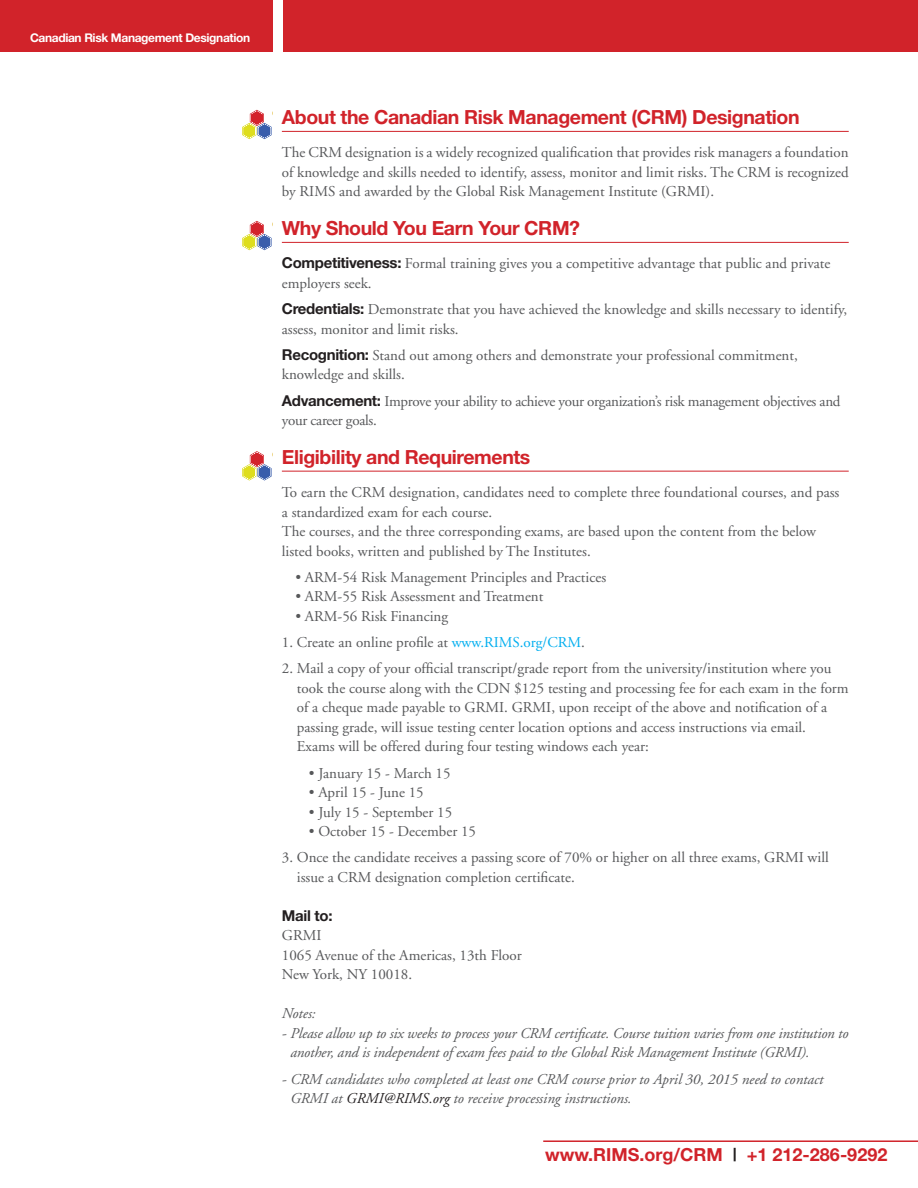
<style>
.page{position:relative;width:918px;height:1188px;background:#fff}
.page>*{position:absolute;margin:0;border:0;box-sizing:border-box;transform-origin:0 0}
.t1{font:700 19.5px "Helvetica Neue";letter-spacing:-.02em;color:#d1232a}
.t2{font:700 18px "Helvetica Neue";color:#d1232a}
.t3{font:15px/19.5px "Adobe Garamond";color:#57585a}
.t4{font:italic 15px/19.5px "Adobe Garamond";letter-spacing:-.01em;color:#57585a}
.t5{font:15px/19.5px "Adobe Garamond";letter-spacing:-.02em;color:#57585a}
.t6{font:700 15px "Helvetica Neue";letter-spacing:-.02em;color:#231f20}
.t7{font:700 12px "Helvetica Neue";letter-spacing:-.03em;color:#fff}
.s1{font-family:"Helvetica Neue";font-weight:700;color:#231f20}
.s2{color:#00aeef}
.s3{color:#231f20}
</style>
<div class="page">
<hr style="left:282px;top:131px;width:567px;height:1px;background:#d1232a">
<hr style="left:282px;top:242px;width:567px;height:1px;background:#d1232a">
<hr style="left:282px;top:471px;width:567px;height:1px;background:#d1232a">
<div style="left:0;top:0;width:272px;height:52px;background:#d1232a"></div>
<div style="left:284px;top:0;width:634px;height:52px;background:#d1232a"></div>
<hr style="left:543px;top:1140px;width:375px;height:2px;background:#d1232a">
<svg style="left:242px;top:110px;width:30px;height:29px"></svg>
<svg style="left:242px;top:221px;width:30px;height:29px"></svg>
<svg style="left:242px;top:451px;width:30px;height:30px"></svg>
<p class="t7" style="left:30px;top:31px;width:222px">Canadian Risk Management Designation</p>
<p class="t1" style="left:282px;top:105px;width:519px">About the Canadian Risk Management (CRM) Designation</p>
<p class="t3" style="left:282px;top:143px;width:568px;text-align:justify">The CRM designation is a widely recognized qualification that provides risk managers a foundation of knowledge and skills needed to identify, assess, monitor and limit risks. The CRM is recognized by RIMS and awarded by the Global Risk Management Institute (GRMI).</p>
<p class="t1" style="left:282px;top:216px;width:300px">Why Should You Earn Your CRM?</p>
<p class="t3" style="left:282px;top:254px;width:550px"><span class="s1">Competitiveness:</span> Formal training gives you a competitive advantage that public and private employers seek.</p>
<p class="t3" style="left:282px;top:300px;width:567px"><span class="s1">Credentials:</span> Demonstrate that you have achieved the knowledge and skills necessary to identify, assess, monitor and limit risks.</p>
<p class="t3" style="left:282px;top:346px;width:517px"><span class="s1">Recognition:</span> Stand out among others and demonstrate your professional commitment, knowledge and skills.</p>
<p class="t5" style="left:282px;top:391px;width:560px"><span class="s1">Advancement:</span> Improve your ability to achieve your organization’s risk management objectives and your career goals.</p>
<p class="t1" style="left:282px;top:445px;width:250px">Eligibility and Requirements</p>
<p class="t3" style="left:282px;top:483px;width:559px">To earn the CRM designation, candidates need to complete three foundational courses, and pass a standardized exam for each course.</p>
<p class="t3" style="left:282px;top:522px;width:536px">The courses, and the three corresponding exams, are based upon the content from the below listed books, written and published by The Institutes.</p>
<p class="t3" style="left:295px;top:568px;width:312px">• ARM-54 Risk Management Principles and Practices</p>
<p class="t3" style="left:295px;top:587px;width:250px">• ARM-55 Risk Assessment and Treatment</p>
<p class="t3" style="left:295px;top:607px;width:154px">• ARM-56 Risk Financing</p>
<p class="t3" style="left:282px;top:633px;width:305px">1. Create an online profile at <span class="s2">www.RIMS.org/CRM</span>.</p>
<p class="t3" style="left:297px;top:659px;width:553px;text-indent:-15px">2. Mail a copy of your official transcript/grade report from the university/institution where you took the course along with the CDN $125 testing and processing fee for each exam in the form of a cheque made payable to GRMI. GRMI, upon receipt of the above and notification of a passing grade, will issue testing center location options and access instructions via email.<br>Exams will be offered during four testing windows each year:</p>
<p class="t3" style="left:309px;top:763px;width:143px">• January 15 - March 15</p>
<p class="t3" style="left:309px;top:783px;width:116px">• April 15 - June 15</p>
<p class="t3" style="left:309px;top:802px;width:145px">• July 15 - September 15</p>
<p class="t3" style="left:309px;top:822px;width:169px">• October 15 - December 15</p>
<p class="t3" style="left:297px;top:848px;width:533px;text-indent:-15px">3. Once the candidate receives a passing score of 70% or higher on all three exams, GRMI will issue a CRM designation completion certificate.</p>
<p class="t6" style="left:282px;top:906px;width:52px">Mail to:</p>
<p class="t3" style="left:282px;top:926px;width:41px">GRMI</p>
<p class="t3" style="left:282px;top:946px;width:241px">1065 Avenue of the Americas, 13th Floor</p>
<p class="t3" style="left:282px;top:965px;width:132px">New York, NY 10018.</p>
<p class="t4" style="left:282px;top:1004px;width:35px">Notes:</p>
<p class="t4" style="left:290px;top:1024px;width:560px;text-indent:-9px">- Please allow up to six weeks to process your CRM certificate. Course tuition varies from one institution to another, and is independent of exam fees paid to the Global Risk Management Institute (GRMI).</p>
<p class="t4" style="left:290px;top:1070px;width:535px;text-indent:-9px">- CRM candidates who completed at least one CRM course prior to April 30, 2015 need to contact<br>GRMI at <span class="s3">GRMI@RIMS.org</span> to receive processing instructions.</p>
<p class="t2" style="left:545px;top:1143px;width:344px">www.RIMS.org/CRM <span class="s3">|</span> +1 212-286-9292</p>
</div>
